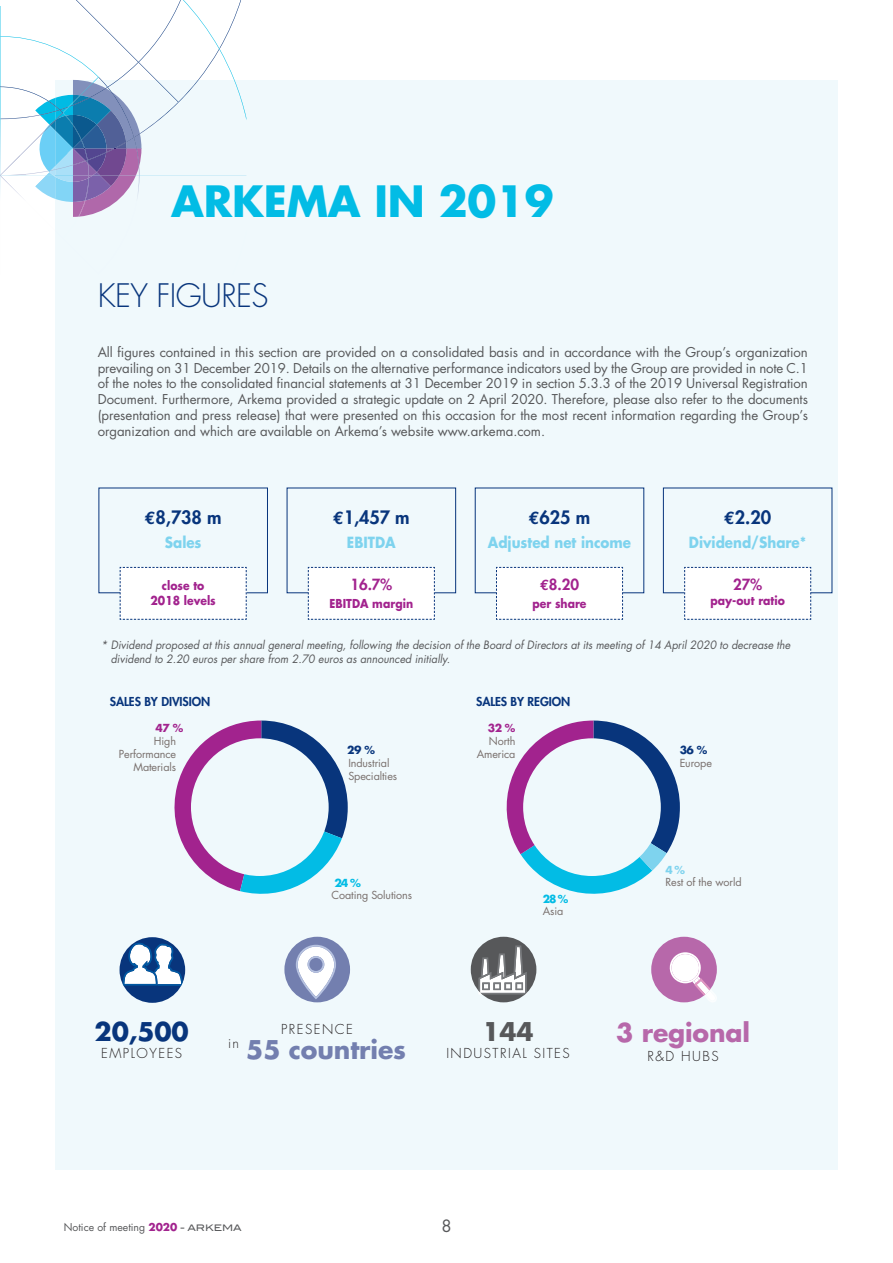
<style>
.page{position:relative;width:893px;height:1263px;background:#fff}
.page>*{position:absolute;margin:0;border:0;box-sizing:border-box;transform-origin:0 0}
.t1{font:700 42px "Futura Std";letter-spacing:-.005em;color:#02bce5}
.t2{font:300 31.5px "Futura Std";letter-spacing:-.02em;color:#08357c}
.t3{font:700 25.05px "Futura Std";letter-spacing:-.005em;color:#737faf}
.t4{font:700 25.05px "Futura Std";letter-spacing:-.005em;color:#b768aa}
.t5{font:700 25.05px "Futura Std";color:#08357c}
.t6{font:700 25.05px "Futura Std";color:#57585a}
.t7{font:800 18px "Futura Std";letter-spacing:-.005em;color:#08357c}
.t8{font:16.5px "Futura Std";color:#57585a}
.t9{font:700 15px "Futura Std";color:#7ed3ee;scale:.9 1}
.t10{font:800 15px "Futura Std";color:#a2238e}
.t11{font:300 13.35px "Futura Std";letter-spacing:.11em;color:#231f20}
.t12{font:13.2px/15.8px "Futura Std";letter-spacing:-.005em;color:#57585a;text-align:justify}
.t13{font:700 12px/14.7px "Futura Std";color:#a2238e;text-align:center;scale:.9 1}
.t14{font:800 12px "Futura Std";letter-spacing:-.005em;color:#08357c}
.t15{font:italic 11.25px/13.5px "Futura Std";color:#57585a;scale:.95 1}
.t16{font:10.8px/12.9px "Futura Std";letter-spacing:-.01em;color:#786f6c;text-align:right}
.t17{font:700 10.8px "Futura Std";color:#02bce5}
.t18{font:700 10.8px "Futura Std";color:#a2238e}
.t19{font:700 10.8px "Futura Std";color:#08357c}
.t20{font:700 10.8px "Futura Std";color:#7ed3ee}
.t21{font:10.5px "Futura Std";color:#57585a}
.s1{font-family:"Euro Mono";font-weight:700}
.s2{font-weight:700;color:#a2238e}
.s3{font-family:"Blair ITC Std";font-size:9px}
</style>
<div class="page">
<div style="left:55px;top:80px;width:783px;height:1089px;background:#f0f9fc"></div>
<svg style="left:0;top:0;width:246px;height:217px"></svg>
<div style="left:284px;top:937px;width:66px;height:65px;background:#737faf;border-radius:50%"></div>
<svg style="left:296px;top:945px;width:40px;height:54px"></svg>
<div style="left:651px;top:937px;width:66px;height:65px;background:#b768aa;border-radius:50%"></div>
<svg style="left:668px;top:952px;width:49px;height:50px"></svg>
<svg style="left:506px;top:720px;width:174px;height:174px"></svg>
<div style="left:523px;top:738px;width:138px;height:138px;background:#eff9fc;border-radius:50%"></div>
<svg style="left:174px;top:720px;width:174px;height:174px"></svg>
<div style="left:191px;top:738px;width:138px;height:138px;background:#eff9fc;border-radius:50%"></div>
<div style="left:120px;top:937px;width:65px;height:66px;background:#08357c;border-radius:50%"></div>
<svg style="left:123px;top:943px;width:60px;height:43px"></svg>
<div style="left:471px;top:937px;width:65px;height:65px;background:#57585a;border-radius:50%"></div>
<svg style="left:478px;top:945px;width:49px;height:49px"></svg>
<svg style="left:119px;top:567px;width:128px;height:53px"></svg>
<div style="left:308px;top:567px;width:127px;height:53px;background:#fff"></div>
<div style="left:496px;top:567px;width:127px;height:53px;background:#fff"></div>
<div style="left:684px;top:567px;width:127px;height:53px;background:#fff"></div>
<h1 class="t1" style="left:171px;top:182px;width:384px">ARKEMA IN 2019</h1>
<h2 class="t2" style="left:98px;top:280px;width:172px">KEY FIGURES</h2>
<p class="t12" style="left:98px;top:345px;width:712px">All figures contained in this section are provided on a consolidated basis and in accordance with the Group’s organization prevailing on 31 December 2019. Details on the alternative performance indicators used by the Group are provided in note C.1 of the notes to the consolidated financial statements at 31 December 2019 in section 5.3.3 of the 2019 Universal Registration Document. Furthermore, Arkema provided a strategic update on 2 April 2020. Therefore, please also refer to the documents (presentation and press release) that were presented on this occasion for the most recent information regarding the Group’s organization and which are available on Arkema’s website www.arkema.com.</p>
<h3 class="t7" style="left:145px;top:509px;width:78px"><span class="s1">€</span>8,738 m</h3>
<p class="t9" style="left:165px;top:535px;width:42px">S ales</p>
<p class="t13" style="left:151px;top:579px;width:74px">close to<br>2018 levels</p>
<h3 class="t7" style="left:333px;top:509px;width:78px"><span class="s1">€</span>1,457 m</h3>
<p class="t9" style="left:347px;top:535px;width:56px">EBITDA</p>
<p class="t10" style="left:351px;top:578px;width:43px">16. 7%</p>
<p class="t13" style="left:330px;top:597px;width:94px">EBITDA margin</p>
<h3 class="t7" style="left:529px;top:509px;width:63px"><span class="s1">€</span>625 m</h3>
<p class="t9" style="left:488px;top:535px;width:161px">Adjusted net income</p>
<p class="t10" style="left:540px;top:578px;width:41px"><span class="s1">€</span>8. 20</p>
<p class="t13" style="left:532px;top:597px;width:62px">per share</p>
<h3 class="t7" style="left:724px;top:509px;width:48px"><span class="s1">€</span>2.2 0</h3>
<p class="t9" style="left:689px;top:535px;width:132px">Dividend/Share*</p>
<p class="t10" style="left:733px;top:578px;width:30px">27 %</p>
<p class="t13" style="left:710px;top:594px;width:84px">pay-out ratio</p>
<p class="t15" style="left:111px;top:639px;width:717px;text-indent:-10px">* Dividend proposed at this annual general meeting, f ollowing the decision of the Board of Directors at its meeting of 14 April 2020 to decrease the dividend to 2.20 euros per share from 2.70 euros as announced initially.</p>
<p class="t14" style="left:110px;top:695px;width:102px">SALES BY DIVISION</p>
<p class="t14" style="left:476px;top:695px;width:96px">SALES BY REGION</p>
<p class="t16" style="left:477px;top:735px;width:40px">North<br>America</p>
<p class="t18" style="left:488px;top:723px;width:29px">32 %</p>
<p class="t18" style="left:156px;top:723px;width:29px">47 %</p>
<p class="t16" style="left:119px;top:735px;width:59px">High<br>Performance<br>Materials</p>
<p class="t19" style="left:347px;top:745px;width:29px">29 %</p>
<p class="t16" style="left:348px;top:757px;width:50px;text-align:left">Industrial<br>Specialties</p>
<p class="t17" style="left:334px;top:877px;width:28px">24 %</p>
<p class="t16" style="left:331px;top:889px;width:82px">Coating Solutions</p>
<p class="t17" style="left:543px;top:894px;width:27px">28 %</p>
<p class="t16" style="left:543px;top:905px;width:22px">Asia</p>
<h3 class="t5" style="left:95px;top:1020px;width:96px">20,500</h3>
<p class="t11" style="left:101px;top:1047px;width:82px">EMPLOYEES</p>
<p class="t11" style="left:281px;top:1022px;width:73px">PRESENCE</p>
<h3 class="t3" style="left:228px;top:1038px;width:180px"><sup>in</sup> 55 countries</h3>
<h3 class="t6" style="left:482px;top:1020px;width:53px">144</h3>
<p class="t11" style="left:446px;top:1047px;width:125px">INDUSTRIAL SITES</p>
<p class="t19" style="left:680px;top:745px;width:29px">36 %</p>
<p class="t16" style="left:680px;top:757px;width:34px">Europe</p>
<p class="t20" style="left:665px;top:865px;width:21px">4 %</p>
<p class="t16" style="left:665px;top:877px;width:78px">Rest of the world</p>
<h3 class="t4" style="left:616px;top:1021px;width:136px">3 regional</h3>
<p class="t11" style="left:647px;top:1050px;width:73px">R&amp;D HUBS</p>
<p class="t21" style="left:64px;top:1222px;width:179px">Notice of meeting <span class="s2">2020</span> <span class="s3">- ARKEMA</span></p>
<p class="t8" style="left:441px;top:1218px;width:12px">8</p>
</div>
